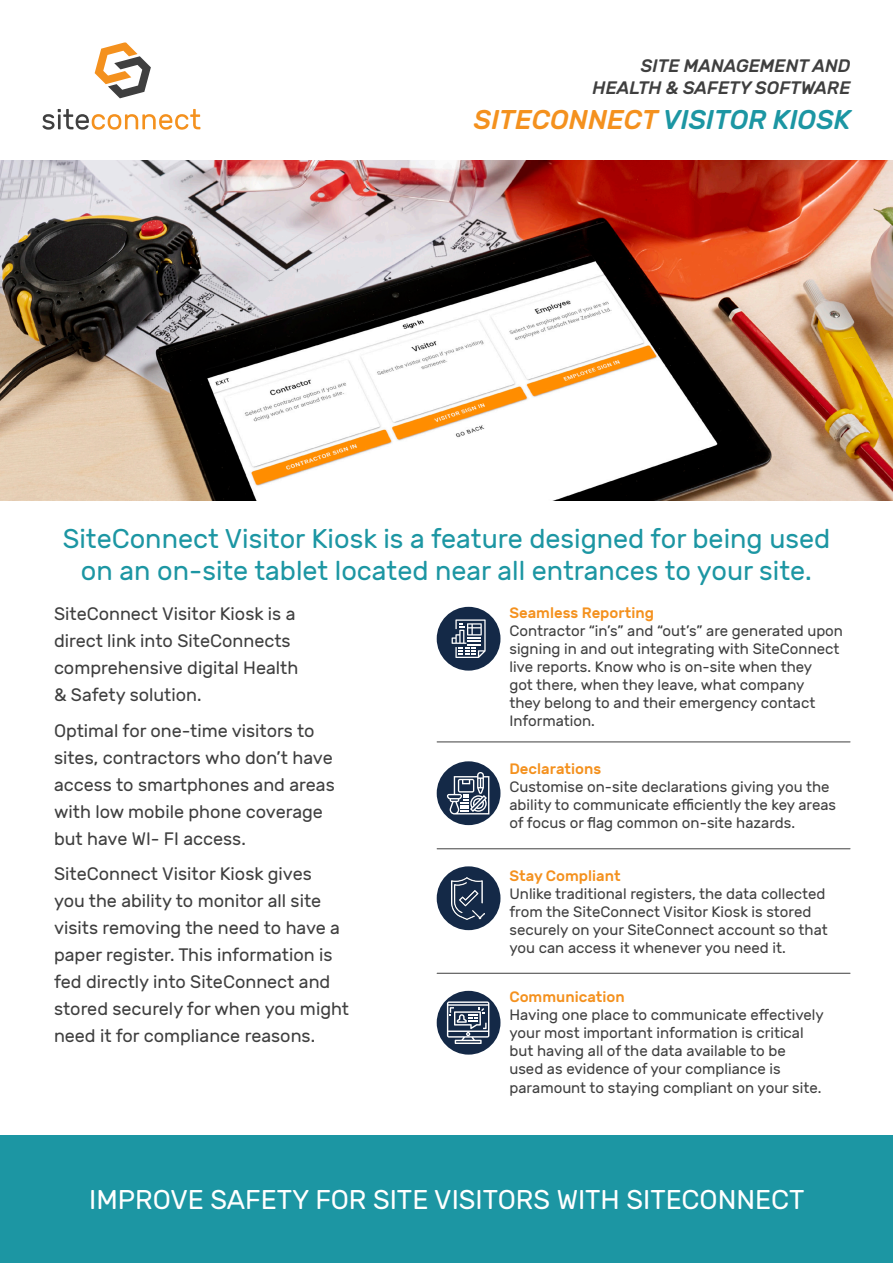
<style>
.page{position:relative;width:893px;height:1263px;background:#fff}
.page>*{position:absolute;margin:0;border:0;box-sizing:border-box;transform-origin:0 0}
.t1{font:27px/32.4px "Rubik";color:#1c96a3;text-align:center}
.t2{font:27px "Rubik";color:#fff}
.t3{font:italic 500 27px "Rubik";color:#1c96a3}
.t4{font:18px/27px "Rubik";color:#3f3f3f}
.t5{font:italic 500 18px/21.6px "Rubik";color:#3f3f3f;text-align:right}
.Text__10pt{font:15px/18px "Rubik";color:#3f3f3f}
.s1{color:#f4911e}
.s2{font-weight:500;color:#f4911e}
</style>
<div class="page">
<div style="left:437px;top:761px;width:63px;height:64px;background:#142947;border-radius:50%"></div>
<div style="left:437px;top:866px;width:63px;height:64px;background:#142947;border-radius:50%"></div>
<div style="left:437px;top:991px;width:63px;height:63px;background:#142947;border-radius:50%"></div>
<img style="left:0;top:160px;width:893px;height:340px">
<div style="left:437px;top:607px;width:63px;height:64px;background:#142947;border-radius:50%"></div>
<hr style="left:437px;top:741px;width:413px;height:1px;background:#3f3f3f">
<hr style="left:437px;top:848px;width:413px;height:1px;background:#3f3f3f">
<hr style="left:437px;top:973px;width:413px;height:1px;background:#3f3f3f">
<svg style="left:452px;top:619px;width:34px;height:39px"></svg>
<svg style="left:95px;top:43px;width:56px;height:55px"></svg>
<svg style="left:43px;top:109px;width:157px;height:20px"></svg>
<div style="left:0;top:1135px;width:893px;height:128px;background:#1c96a3"></div>
<svg style="left:447px;top:1001px;width:42px;height:43px"></svg>
<img style="left:451px;top:877px;width:34px;height:42px">
<svg style="left:447px;top:772px;width:42px;height:42px"></svg>
<p class="t5" style="left:593px;top:55px;width:259px">SITE MANAGEMENT AND<br>HEALTH &amp; SAFETY SOFTWARE</p>
<p class="t3" style="left:474px;top:105px;width:378px"><span class="s1">SITECONNECT</span> VISITOR KIOSK</p>
<p class="t1" style="left:63px;top:523px;width:769px">SiteConnect Visitor Kiosk is a feature designed for being used on an on-site tablet located near all entrances to your site.</p>
<p class="t4" style="left:54px;top:601px;width:246px">SiteConnect Visitor Kiosk is a direct link into SiteConnects comprehensive digital Health &amp; Safety solution.</p>
<p class="t4" style="left:54px;top:718px;width:282px">Optimal for one-time visitors to sites, contractors who don’t have access to smartphones and areas with low mobile phone coverage but have WI- FI access.</p>
<p class="t4" style="left:54px;top:861px;width:297px">SiteConnect Visitor Kiosk gives<br>you the ability to monitor all site visits removing the need to have a paper register. This information is fed directly into SiteConnect and stored securely for when you might need it for compliance reasons.</p>
<p class="Text__10pt" style="left:509px;top:604px;width:335px"><span class="s2">Seamless Reporting<br></span>Contractor “in’s” and “out’s” are generated upon signing in and out integrating with SiteConnect live reports. Know who is on-site when they<br>got there, when they leave, what company<br>they belong to and their emergency contact Information.</p>
<p class="Text__10pt" style="left:509px;top:760px;width:328px"><span class="s2">Declarations<br></span>Customise on-site declarations giving you the ability to communicate efficiently the key areas of focus or flag common on-site hazards.</p>
<p class="Text__10pt" style="left:509px;top:867px;width:320px"><span class="s2">Stay Compliant<br></span>Unlike traditional registers, the data collected from the SiteConnect Visitor Kiosk is stored securely on your SiteConnect account so that you can access it whenever you need it.</p>
<p class="Text__10pt" style="left:509px;top:989px;width:316px"><span class="s2">Communication<br></span>Having one place to communicate effectively your most important information is critical but having all of the data available to be<br>used as evidence of your compliance is paramount to staying compliant on your site.</p>
<p class="t2" style="left:89px;top:1185px;width:716px">IMPROVE SAFETY FOR SITE VISITORS WITH SITECONNECT</p>
</div>
